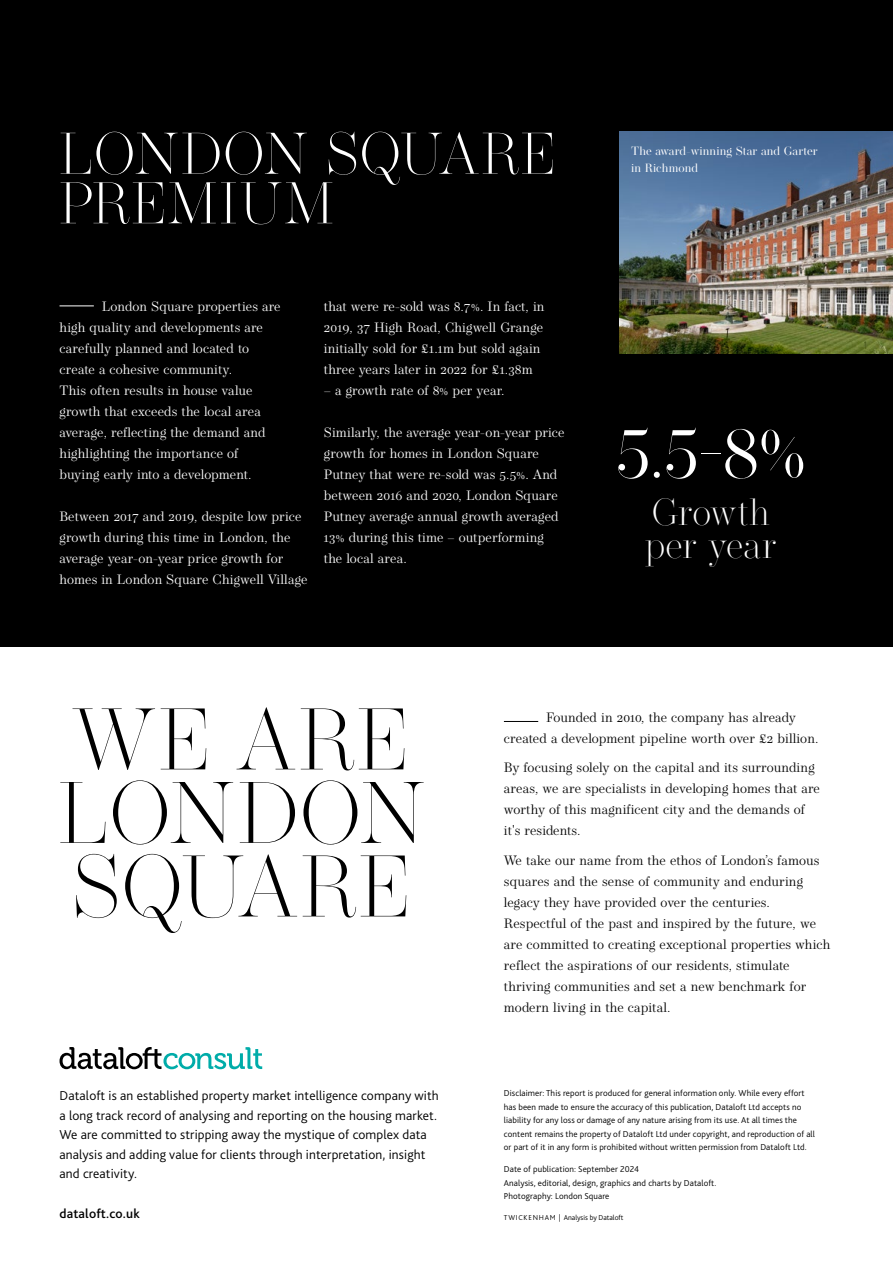
<style>
.page{position:relative;width:893px;height:1263px;background:#fff}
.page>*{position:absolute;margin:0;border:0;box-sizing:border-box;transform-origin:0 0}
.t1{font:200 87px/73.5px "Operetta 32";letter-spacing:-.02em;color:#000}
.t2{font:300 67.5px "Operetta 32";color:#fff}
.t3{font:200 58.5px/49.5px "Operetta 32";letter-spacing:-.01em;color:#fff}
.t4{font:200 37.5px/33px "Operetta 32";color:#fff}
.t5{font:300 13.5px/21px "Operetta 8";letter-spacing:.01em;color:#fff}
.t6{font:300 13.5px/21px "Operetta 8";letter-spacing:.01em;color:#000}
.t7{font:300 13.5px/19.5px "Bliss 2";letter-spacing:.01em;color:#000}
.t8{font:500 13.5px "Bliss 2";letter-spacing:.01em;color:#000}
.t9{font:12px/16.5px "Operetta 18";letter-spacing:.01em;color:#fff}
.t10{font:300 9px/13.5px "Bliss 2";letter-spacing:.01em;color:#000}
.t11{font:300 7.5px "Bliss 2";color:#000}
</style>
<div class="page">
<div style="left:0;top:0;width:893px;height:646px;background:#000"></div>
<img style="left:619px;top:132px;width:274px;height:221px">
<svg style="left:60px;top:1047px;width:202px;height:22px"></svg>
<hr style="left:504px;top:721px;width:34px;height:1px;background:#000">
<hr style="left:60px;top:306px;width:34px;height:1px;background:#fff">
<h3 class="t3" style="left:58px;top:128px;width:500px">LONDON SQUARE<br>PREMIUM</h3>
<p class="t5" style="left:60px;top:295px;width:223px;text-indent:42px">London Square properties are high quality and developments are carefully planned and located to create a cohesive community.<br>This often results in house value growth that exceeds the local area average, reflecting the demand and highlighting the importance of buying early into a development.</p>
<p class="t5" style="left:60px;top:505px;width:250px">Between 2017 and 2019, despite low price growth during this time in London, the average year-on-year price growth for homes in London Square Chigwell Village</p>
<p class="t5" style="left:324px;top:295px;width:222px">that were re-sold was 8.7%. In fact, in 2019, 37 High Road, Chigwell Grange initially sold for £1.1m but sold again three years later in 2022 for £1.38m</p>
<p class="t5" style="left:324px;top:379px;width:182px">– a growth rate of 8% per year.</p>
<p class="t5" style="left:324px;top:421px;width:242px">Similarly, the average year-on-year price growth for homes in London Square Putney that were re-sold was 5.5%. And between 2016 and 2020, London Square Putney average annual growth averaged 13% during this time – outperforming the local area.</p>
<p class="t9" style="left:631px;top:143px;width:188px">The award-winning Star and Garter in Richmond</p>
<h2 class="t2" style="left:615px;top:415px;width:192px">5.5-8%</h2>
<h3 class="t4" style="left:645px;top:496px;width:133px">Growth per year</h3>
<h1 class="t1" style="left:57px;top:702px;width:371px">WE ARE<br>LONDON<br>SQUARE</h1>
<p class="t6" style="left:504px;top:706px;width:316px;text-indent:42px">Founded in 2010, the company has already created a development pipeline worth over £2 billion.</p>
<p class="t6" style="left:504px;top:757px;width:318px">By focusing solely on the capital and its surrounding areas, we are specialists in developing homes that are worthy of this magnificent city and the demands of it's residents.</p>
<p class="t6" style="left:504px;top:849px;width:328px">We take our name from the ethos of London’s famous squares and the sense of community and enduring legacy they have provided over the centuries.<br>Respectful of the past and inspired by the future, we are committed to creating exceptional properties which reflect the aspirations of our residents, stimulate thriving communities and set a new benchmark for modern living in the capital.</p>
<p class="t7" style="left:60px;top:1086px;width:381px">Dataloft is an established property market intelligence company with a long track record of analysing and reporting on the housing market.<br>We are committed to stripping away the mystique of complex data analysis and adding value for clients through interpretation, insight and creativity.</p>
<p class="t8" style="left:60px;top:1205px;width:82px">dataloft.co.uk</p>
<p class="t10" style="left:504px;top:1086px;width:313px">Disclaimer: This report is produced for general information only. While every effort has been made to ensure the accuracy of this publication, Dataloft Ltd accepts no liability for any loss or damage of any nature arising from its use. At all times the content remains the property of Dataloft Ltd under copyright, and reproduction of all or part of it in any form is prohibited without written permission from Dataloft Ltd.</p>
<p class="t10" style="left:504px;top:1162px;width:214px">Date of publication: September 2024<br>Analysis, editorial, design, graphics and charts by Dataloft.<br>Photography: London Square</p>
<p class="t11" style="left:504px;top:1213px;width:121px">TWICKENHAM | Analysis by Dataloft</p>
</div>
